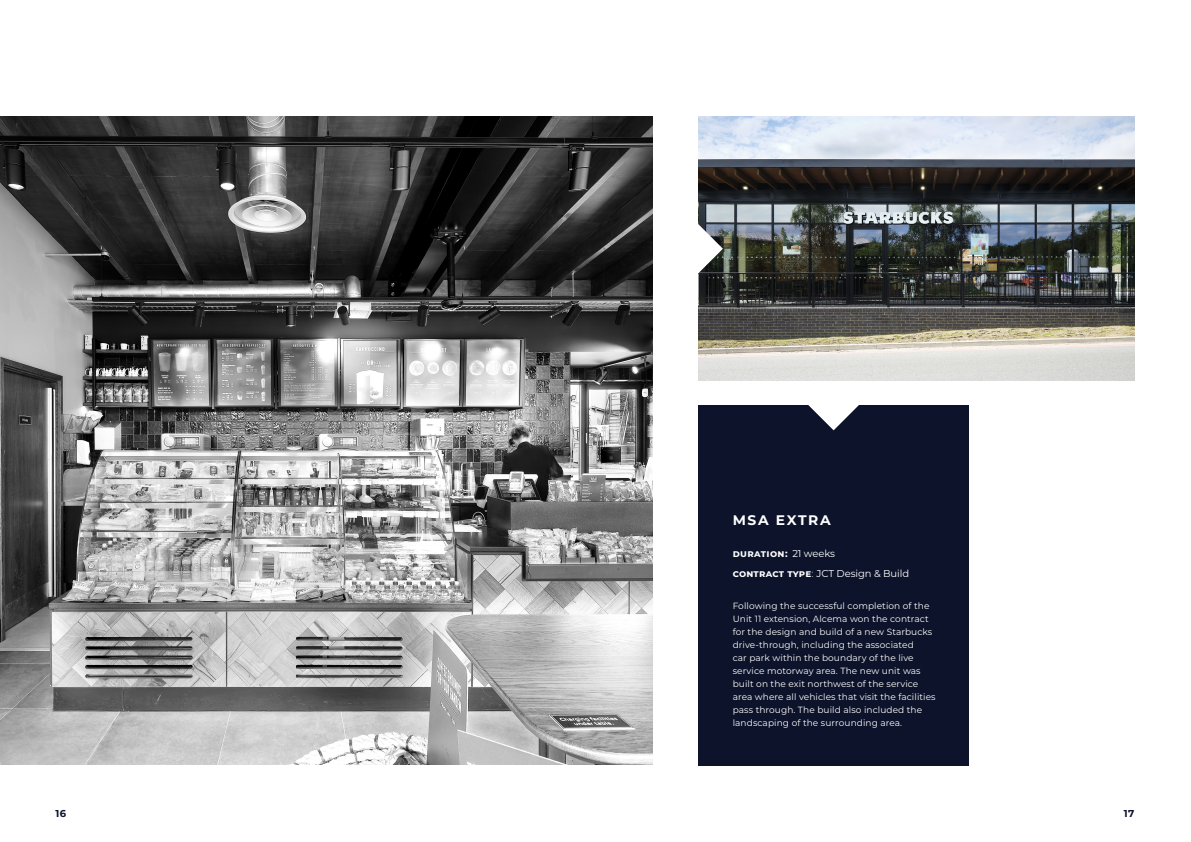
<style>
.page{position:relative;width:1191px;height:842px;background:#fff}
.page>*{position:absolute;margin:0;border:0;box-sizing:border-box;transform-origin:0 0}
.t1{font:700 13.9px "Montserrat";letter-spacing:.12em;color:#fff}
.t2{font:10px/19.5px "Montserrat";letter-spacing:-.01em;color:#fff}
.t3{font:700 10px "Montserrat";color:#0c132a}
.t4{font:9px/13px "Montserrat";letter-spacing:.01em;color:#fff}
.s1{font-weight:700}
.s2{font-weight:300}
</style>
<div class="page">
<img style="left:0;top:117px;width:652px;height:648px">
<div style="left:698px;top:405px;width:271px;height:360px;background:#0c132a"></div>
<svg style="left:808px;top:405px;width:51px;height:25px"></svg>
<img style="left:698px;top:117px;width:436px;height:264px">
<svg style="left:698px;top:223px;width:25px;height:51px"></svg>
<h1 class="t1" style="left:732px;top:510px;width:98px">MSA EXTRA</h1>
<p class="t2" style="left:732px;top:544px;width:178px"><span class="s1">DURATION:</span> 21 weeks<br><span class="s1">CONTRACT TYPE</span><span class="s2">:</span> JCT Design &amp; Build</p>
<p class="t4" style="left:732px;top:599px;width:204px">Following the successful completion of the Unit 11 extension, Alcema won the contract for the design and build of a new Starbucks drive-through, including the associated<br>car park within the boundary of the live service motorway area. The new unit was built on the exit northwest of the service area where all vehicles that visit the facilities pass through. The build also included the landscaping of the surrounding area.</p>
<p class="t3" style="left:56px;top:806px;width:12px">16</p>
<p class="t3" style="left:1123px;top:806px;width:12px">17</p>
</div>
